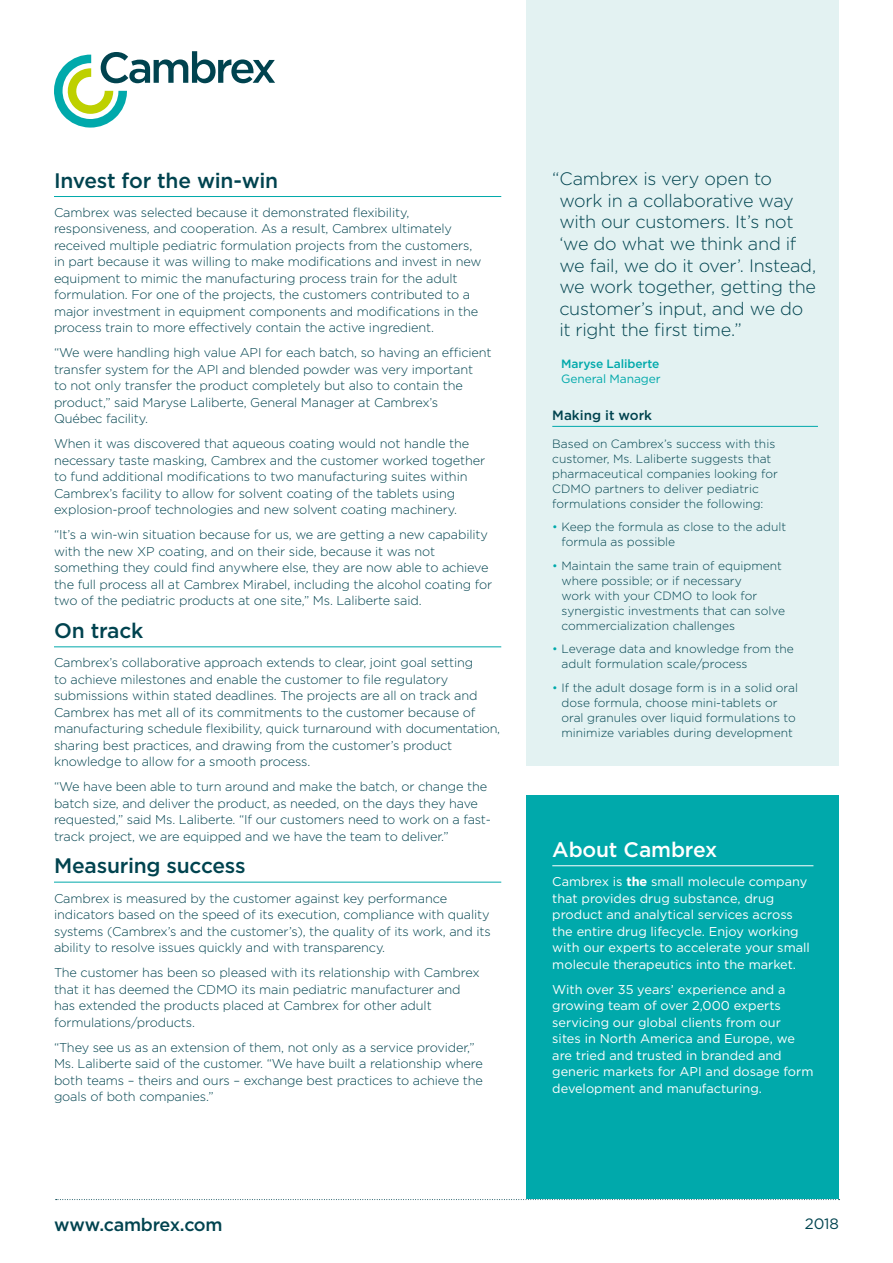
<style>
.page{position:relative;width:893px;height:1263px;background:#fff}
.page>*{position:absolute;margin:0;border:0;box-sizing:border-box;transform-origin:0 0}
.t1{font:500 21px "Gotham";letter-spacing:-.01em;color:#00434f}
.t2{font:500 21px "Gotham";letter-spacing:-.01em;color:#fff}
.t3{font:300 18px/21.6px "Gotham";letter-spacing:-.015em;color:#00434f}
.t4{font:500 18px "Gotham";letter-spacing:-.015em;color:#00434f}
.t5{font:15px "Gotham";color:#00434f}
.t6{font:500 13.5px "Gotham";color:#00434f}
.t7{font:300 12.75px/16.5px "Gotham";letter-spacing:-.01em;color:#00434f}
.t8{font:12.75px/16.5px "Gotham";color:#fff}
.t9{font:300 12px/15px "Gotham";color:#00434f}
.t10{font:500 12px "Gotham";letter-spacing:-.01em;color:#00a9ab}
.t11{font:12px "Gotham";letter-spacing:-.01em;color:#00a9ab}
.s1{color:#00a9ab}
.s2{font-weight:700}
</style>
<div class="page">
<hr style="left:54px;top:196px;width:447px;height:1px;background:#00a9ab">
<hr style="left:54px;top:646px;width:447px;height:1px;background:#00a9ab">
<hr style="left:54px;top:882px;width:447px;height:1px;background:#00a9ab">
<div style="left:527px;top:0;width:312px;height:765px;background:#e3f2f2"></div>
<div style="left:527px;top:795px;width:312px;height:404px;background:#00a9ab"></div>
<hr style="left:552px;top:426px;width:266px;height:1px;background:#00a9ab">
<svg style="left:54px;top:51px;width:221px;height:77px"></svg>
<svg style="left:56px;top:1199px;width:784px;height:1px"></svg>
<hr style="left:552px;top:865px;width:261px;height:1px;background:#fff">
<h1 class="t1" style="left:54px;top:168px;width:226px">Invest for the win-win</h1>
<p class="t7" style="left:54px;top:204px;width:429px">Cambrex was selected because it demonstrated flexibility, responsiveness, and cooperation. As a result, Cambrex ultimately received multiple pediatric formulation projects from the customers, in part because it was willing to make modifications and invest in new equipment to mimic the manufacturing process train for the adult formulation. For one of the projects, the customers contributed to a major investment in equipment components and modifications in the process train to more effectively contain the active ingredient.</p>
<p class="t7" style="left:54px;top:344px;width:439px">“We were handling high value API for each batch, so having an efficient transfer system for the API and blended powder was very important<br>to not only transfer the product completely but also to contain the product,” said Maryse Laliberte, General Manager at Cambrex’s<br>Québec facility.</p>
<p class="t7" style="left:54px;top:435px;width:433px">When it was discovered that aqueous coating would not handle the necessary taste masking, Cambrex and the customer worked together to fund additional modifications to two manufacturing suites within Cambrex’s facility to allow for solvent coating of the tablets using explosion-proof technologies and new solvent coating machinery.</p>
<p class="t7" style="left:54px;top:526px;width:440px">“It’s a win-win situation because for us, we are getting a new capability with the new XP coating, and on their side, because it was not something they could find anywhere else, they are now able to achieve the full process all at Cambrex Mirabel, including the alcohol coating for two of the pediatric products at one site,” Ms. Laliberte said.</p>
<h1 class="t1" style="left:54px;top:619px;width:91px">On track</h1>
<p class="t7" style="left:54px;top:654px;width:448px">Cambrex’s collaborative approach extends to clear, joint goal setting<br>to achieve milestones and enable the customer to file regulatory submissions within stated deadlines. The projects are all on track and Cambrex has met all of its commitments to the customer because of manufacturing schedule flexibility, quick turnaround with documentation, sharing best practices, and drawing from the customer’s product knowledge to allow for a smooth process.</p>
<p class="t7" style="left:54px;top:778px;width:439px">“We have been able to turn around and make the batch, or change the batch size, and deliver the product, as needed, on the days they have requested,” said Ms. Laliberte. “If our customers need to work on a fast&shy;track project, we are equipped and we have the team to deliver.”</p>
<h1 class="t1" style="left:54px;top:854px;width:193px">Measuring success</h1>
<p class="t7" style="left:54px;top:889px;width:438px">Cambrex is measured by the customer against key performance indicators based on the speed of its execution, compliance with quality systems (Cambrex’s and the customer’s), the quality of its work, and its ability to resolve issues quickly and with transparency.</p>
<p class="t7" style="left:54px;top:964px;width:427px">The customer has been so pleased with its relationship with Cambrex that it has deemed the CDMO its main pediatric manufacturer and has extended the products placed at Cambrex for other adult formulations/products.</p>
<p class="t7" style="left:54px;top:1038px;width:430px">“They see us as an extension of them, not only as a service provider,” Ms. Laliberte said of the customer. “We have built a relationship where both teams – theirs and ours – exchange best practices to achieve the goals of both companies.”</p>
<h2 class="t4" style="left:54px;top:1215px;width:170px">www.cambrex.com</h2>
<h2 class="t3" style="left:559px;top:168px;width:258px;text-indent:-7px">“Cambrex is very open to work in a collaborative way with our customers. It’s not ‘we do what we think and if we fail, we do it over’. Instead, we work together, getting the customer’s input, and we do it right the first time.”</h2>
<p class="t10" style="left:561px;top:357px;width:99px">Maryse Laliberte</p>
<p class="t11" style="left:561px;top:373px;width:101px">General Manager</p>
<p class="t6" style="left:552px;top:408px;width:101px">Making it work</p>
<p class="t9" style="left:552px;top:436px;width:227px">Based on Cambrex’s success with this customer, Ms. Laliberte suggests that pharmaceutical companies looking for CDMO partners to deliver pediatric formulations consider the following:</p>
<p class="t9" style="left:561px;top:519px;width:226px;text-indent:-9px"><span class="s1">•</span> Keep the formula as close to the adult formula as possible</p>
<p class="t9" style="left:561px;top:558px;width:225px;text-indent:-9px"><span class="s1">•</span> Maintain the same train of equipment where possible; or if necessary<br>work with your CDMO to look for synergistic investments that can solve commercialization challenges</p>
<p class="t9" style="left:561px;top:641px;width:234px;text-indent:-9px"><span class="s1">•</span> Leverage data and knowledge from the adult formulation scale/process</p>
<p class="t9" style="left:561px;top:680px;width:238px;text-indent:-9px"><span class="s1">•</span> If the adult dosage form is in a solid oral dose formula, choose mini-tablets or oral granules over liquid formulations to minimize variables during development</p>
<h1 class="t2" style="left:552px;top:837px;width:167px">About Cambrex</h1>
<p class="t8" style="left:552px;top:873px;width:259px">Cambrex is <span class="s2">the</span> small molecule company that provides drug substance, drug product and analytical services across the entire drug lifecycle. Enjoy working with our experts to accelerate your small molecule therapeutics into the market.</p>
<p class="t8" style="left:552px;top:981px;width:263px">With over 35 years’ experience and a growing team of over 2,000 experts servicing our global clients from our<br>sites in North America and Europe, we are tried and trusted in branded and generic markets for API and dosage form development and manufacturing.</p>
<p class="t5" style="left:805px;top:1215px;width:36px">2018</p>
</div>
